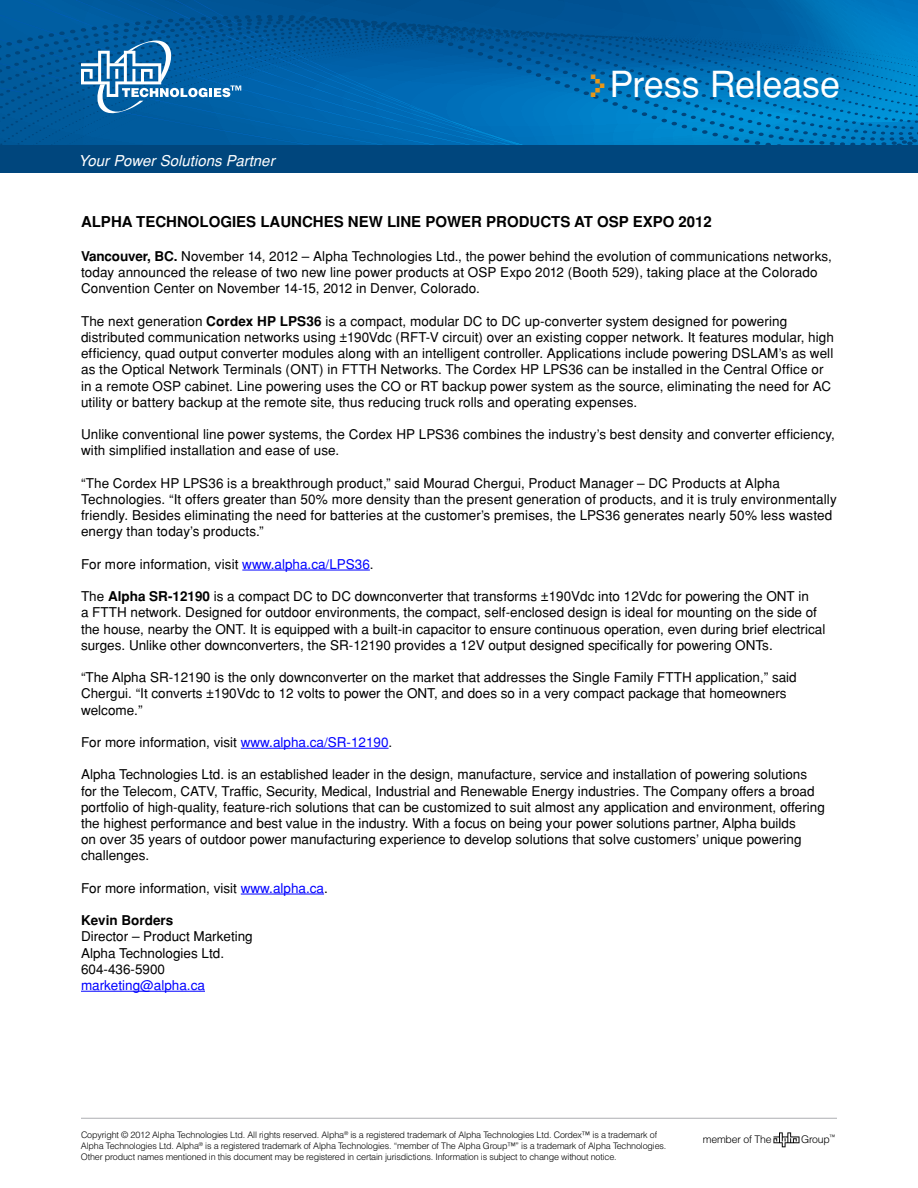
<style>
.page{position:relative;width:918px;height:1188px;background:#fff}
.page>*{position:absolute;margin:0;border:0;box-sizing:border-box;transform-origin:0 0}
.t1{font:36px "Helvetica";letter-spacing:-.01em;color:#fff}
.t2{font:700 15px "Helvetica";color:#000}
.t3{font:italic 15px "Helvetica";color:#fff}
.t4{font:13.5px/16.2px "Helvetica";color:#000}
.t5{font:13.5px "Helvetica";color:#00f}
.t6{font:700 13.5px "Helvetica";color:#000}
.t7{font:300 10.5px "Helvetica";letter-spacing:-.02em;color:#000}
.t8{font:300 9px/10.8px "Helvetica";letter-spacing:-.02em;color:#000}
.s1{font-family:"Silkscreen";color:#e89719}
.s2{font-weight:700}
.s3{color:#00f}
</style>
<div class="page">
<hr style="left:81px;top:1118px;width:756px;height:1px;background:#adafb2">
<svg style="left:773px;top:1132px;width:27px;height:15px"></svg>
<svg style="left:0;top:0;width:918px;height:146px;background:#06a"></svg>
<svg style="left:81px;top:38px;width:160px;height:77px;background:#2d79b1"></svg>
<div style="left:0;top:146px;width:918px;height:27px;background:#00467d"></div>
<hr style="left:242px;top:570px;width:128px;height:1px;background:#00f">
<hr style="left:241px;top:748px;width:148px;height:1px;background:#00f">
<hr style="left:241px;top:894px;width:83px;height:1px;background:#00f">
<hr style="left:81px;top:991px;width:124px;height:1px;background:#00f">
<p class="t3" style="left:78px;top:152px;width:198px">Your Power Solutions Partner</p>
<h1 class="t1" style="left:586px;top:63px;width:255px"><span class="s1">&gt;</span>Press Release</h1>
<p class="t2" style="left:81px;top:213px;width:528px">ALPHA TECHNOLOGIES LAUNCHES NEW LINE POWER PRODUCTS AT OSP</p>
<p class="t2" style="left:633px;top:213px;width:81px">EXPO 2012</p>
<p class="t4" style="left:81px;top:248px;width:753px"><span class="s2">VANCOUVER, BC.</span> November 14, 2012 – Alpha Technologies Ltd., the power behind the evolution of communications networks, today announced the release of two new line power products at OSP Expo 2012 (Booth 529), taking place at the Colorado<br>Convention Center on November 14-15, 2012 in Denver, Colorado.</p>
<p class="t4" style="left:81px;top:313px;width:209px">The next generation <span class="s2">CORDEX HP LPS</span></p>
<p class="t4" style="left:81px;top:313px;width:755px;text-indent:225px"><span class="s2">36</span> is a compact, modular DC to DC up-converter system designed for powering distributed communication networks using ±190Vdc (RFT-V circuit) over an existing copper network. It features modular, high efficiency, quad output converter modules along with an intelligent controller. Applications include powering DSLAM’s as well as the Optical Network Terminals (ONT) in FTTH Networks. The Cordex HP LPS36 can be installed in the Central Office or in a remote OSP cabinet. Line powering uses the CO or RT backup power system as the source, eliminating the need for AC utility or battery backup at the remote site, thus reducing truck rolls and operating expenses.</p>
<p class="t4" style="left:81px;top:426px;width:756px">Unlike conventional line power systems, the Cordex HP LPS36 combines the industry’s best density and converter efficiency, with simplified installation and ease of use.</p>
<p class="t4" style="left:81px;top:475px;width:757px">“The Cordex HP LPS36 is a breakthrough product,” said Mourad Chergui, Product Manager – DC Products at Alpha Technologies. “It offers greater than 50% more density than the present generation of products, and it is truly environmentally friendly. Besides eliminating the need for batteries at the customer’s premises, the LPS36 generates nearly 50% less wasted energy than today’s products.”</p>
<p class="t4" style="left:81px;top:556px;width:294px">For more information, visit <span class="s3">www.alpha.ca/LPS36</span>.</p>
<p class="t4" style="left:81px;top:588px;width:746px">The <span class="s2">ALPHA SR-12190</span> is a compact DC to DC downconverter that transforms ±190Vdc into 12Vdc for powering the ONT in<br>a FTTH network. Designed for outdoor environments, the compact, self-enclosed design is ideal for mounting on the side of the house, nearby the ONT. It is equipped with a built-in capacitor to ensure continuous operation, even during brief electrical surges. Unlike other downconverters, the SR-12190 provides a 12V output designed specifically for powering ONTs.</p>
<p class="t4" style="left:81px;top:669px;width:717px">“The Alpha SR-12190 is the only downconverter on the market that addresses the Single Family FTTH application,” said<br>Chergui. “It converts ±190Vdc to 12 volts to power the ONT, and does so in a very compact package that homeowners welcome.”</p>
<p class="t4" style="left:81px;top:734px;width:313px">For more information, visit <span class="s3">www.alpha.ca/SR-12190</span>.</p>
<p class="t4" style="left:81px;top:766px;width:745px">Alpha Technologies Ltd. is an established leader in the design, manufacture, service and installation of powering solutions for the Telecom, CATV, Traffic, Security, Medical, Industrial and Renewable Energy industries. The Company offers a broad portfolio of high-quality, feature-rich solutions that can be customized to suit almost any application and environment, offering the highest performance and best value in the industry. With a focus on being your power solutions partner, Alpha builds<br>on over 35 years of outdoor power manufacturing experience to develop solutions that solve customers’ unique powering challenges.</p>
<p class="t4" style="left:81px;top:880px;width:248px">For more information, visit <span class="s3">www.alpha.ca</span>.</p>
<p class="t6" style="left:81px;top:912px;width:94px">KEVIN BORDERS</p>
<p class="t4" style="left:81px;top:928px;width:173px">Director – Product Marketing<br>Alpha Technologies Ltd.<br>604-436-5900</p>
<p class="t5" style="left:81px;top:977px;width:125px">marketing@alpha.ca</p>
<p class="t8" style="left:81px;top:1130px;width:587px">Copyright © 2012 Alpha Technologies Ltd. All rights reserved. Alpha<sup>®</sup> is a registered trademark of Alpha Technologies Ltd. Cordex™ is a trademark of<br>Alpha Technologies Ltd. Alpha<sup>®</sup> is a registered trademark of Alpha Technologies. “member of The Alpha Group™” is a trademark of Alpha Technologies.<br>Other product names mentioned in this document may be registered in certain jurisdictions. Information is subject to change without notice.</p>
<p class="t7" style="left:703px;top:1133px;width:70px">member of The</p>
<p class="t7" style="left:801px;top:1133px;width:36px">Group<sup>™</sup></p>
</div>
